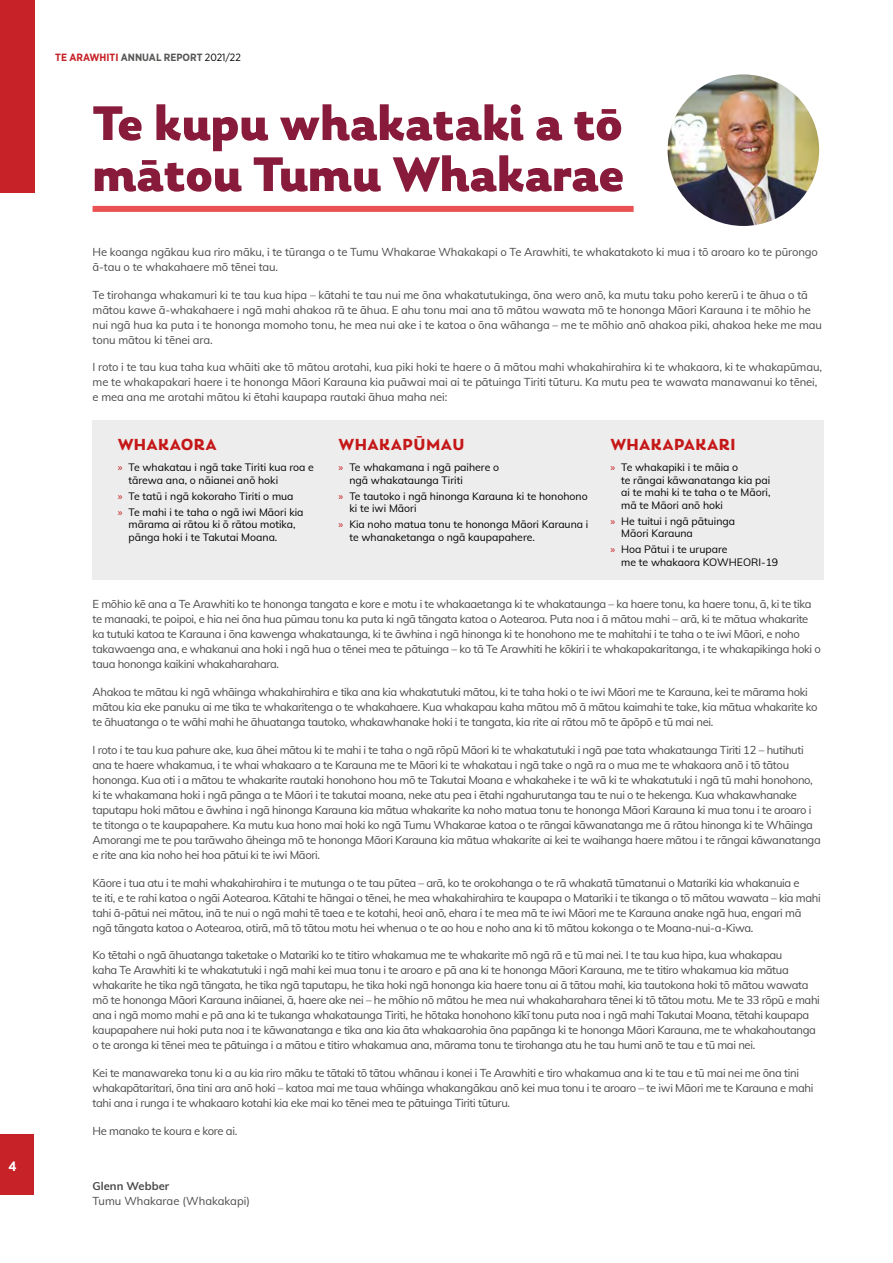
<style>
.page{position:relative;width:893px;height:1263px;background:#fff}
.page>*{position:absolute;margin:0;border:0;box-sizing:border-box;transform-origin:0 0}
.t1{font:900 51px/51px "Laca";color:#881b3c}
.t2{font:700 16.8px "Laca";letter-spacing:.02em;color:#c51718}
.t3{font:700 13.5px "Gotham Narrow";color:#fff}
.t4{font:11.25px/15px "Muli";letter-spacing:-.03em;color:#4a4a49}
.t5{font:11.25px/15px "Muli";letter-spacing:-.01em;color:#4a4a49}
.t6{font:11.25px "Muli";color:#4a4a49}
.t7{font:700 11.25px "Muli";color:#4a4a49}
.t8{font:10.5px/12.6px "Muli";color:#000}
.t9{font:700 10.5px "Gotham Narrow";color:#575756}
.s1{color:#c62227}
.s2{font-weight:400;color:#000}
.s3{color:#c51718}
</style>
<div class="page">
<div style="left:93px;top:206px;width:541px;height:6px;background:#ea5153"></div>
<div style="left:93px;top:420px;width:731px;height:160px;background:#ededed"></div>
<img style="left:668px;top:74px;width:151px;height:152px;border-radius:76px">
<div style="left:0;top:0;width:34px;height:192px;background:#c62227"></div>
<div style="left:0;top:1134px;width:34px;height:61px;background:#c62227"></div>
<p class="t3" style="left:9px;top:1158px;width:10px">4</p>
<p class="t9" style="left:55px;top:51px;width:187px"><span class="s1">TE ARAWHITI</span> ANNUAL REPORT <span class="s2">2021/22</span></p>
<h1 class="t1" style="left:93px;top:97px;width:533px">Te kupu whakataki a tō mātou Tumu Whakarae</h1>
<p class="t5" style="left:93px;top:244px;width:727px">He koanga ngākau kua riro māku, i te tūranga o te Tumu Whakarae Whakakapi o Te Arawhiti, te whakatakoto ki mua i tō aroaro ko te pūrongo ā-tau o te whakahaere mō tēnei tau.</p>
<p class="t5" style="left:93px;top:286px;width:731px">Te tirohanga whakamuri ki te tau kua hipa – kātahi te tau nui me ōna whakatutukinga, ōna wero anō, ka mutu taku poho kererū i te āhua o tā mātou kawe ā-whakahaere i ngā mahi ahakoa rā te āhua. E ahu tonu mai ana tō mātou wawata mō te hononga Māori Karauna i te mōhio he nui ngā hua ka puta i te hononga momoho tonu, he mea nui ake i te katoa o ōna wāhanga – me te mōhio anō ahakoa piki, ahakoa heke me mau tonu mātou ki tēnei ara.</p>
<p class="t5" style="left:93px;top:359px;width:731px">I roto i te tau kua taha kua whāiti ake tō mātou arotahi, kua piki hoki te haere o ā mātou mahi whakahirahira ki te whakaora, ki te whakapūmau, me te whakapakari haere i te hononga Māori Karauna kia puāwai mai ai te pātuinga Tiriti tūturu. Ka mutu pea te wawata manawanui ko tēnei, e mea ana me arotahi mātou ki ētahi kaupapa rautaki āhua maha nei:</p>
<h2 class="t2" style="left:118px;top:434px;width:101px">WHAKAORA</h2>
<p class="t8" style="left:129px;top:460px;width:187px;text-indent:-11px"><span class="s3">»</span> Te whakatau i ngā take Tiriti kua roa e tārewa ana, o nāianei anō hoki</p>
<p class="t8" style="left:118px;top:487px;width:187px;line-height:15.9px"><span class="s3">»</span> Te tatū i ngā kokoraho Tiriti o mua<br><span class="s3">»</span> Te mahi i te taha o ngā iwi Māori kia</p>
<p class="t8" style="left:129px;top:518px;width:169px">mārama ai rātou ki ō rātou motika, pānga hoki i te Takutai Moana.</p>
<h2 class="t2" style="left:339px;top:434px;width:128px">WHAKAPŪMAU</h2>
<p class="t8" style="left:349px;top:460px;width:151px;text-indent:-11px"><span class="s3">»</span> Te whakamana i ngā paihere o ngā whakataunga Tiriti</p>
<p class="t8" style="left:349px;top:489px;width:240px;text-indent:-11px"><span class="s3">»</span> Te tautoko i ngā hinonga Karauna ki te honohono ki te iwi Māori</p>
<p class="t8" style="left:349px;top:518px;width:241px;text-indent:-11px"><span class="s3">»</span> Kia noho matua tonu te hononga Māori Karauna i te whanaketanga o ngā kaupapahere.</p>
<h2 class="t2" style="left:610px;top:434px;width:127px">WHAKAPAKARI</h2>
<p class="t8" style="left:621px;top:460px;width:151px;text-indent:-11px"><span class="s3">»</span> Te whakapiki i te māia o<br>te rāngai kāwanatanga kia pai ai te mahi ki te taha o te Māori, mā te Māori anō hoki</p>
<p class="t8" style="left:621px;top:514px;width:116px;text-indent:-11px"><span class="s3">»</span> He tuitui i ngā pātuinga<br>Māori Karauna</p>
<p class="t8" style="left:621px;top:543px;width:159px;text-indent:-11px"><span class="s3">»</span> Hoa Pātui i te urupare<br>me te whakaora KOWHEORI-19</p>
<p class="t4" style="left:93px;top:596px;width:730px">E mōhio kē ana a Te Arawhiti ko te hononga tangata e kore e motu i te whakaaetanga ki te whakataunga – ka haere tonu, ka haere tonu, ā, ki te tika te manaaki, te poipoi, e hia nei ōna hua pūmau tonu ka puta ki ngā tāngata katoa o Aotearoa. Puta noa i ā mātou mahi – arā, ki te mātua whakarite ka tutuki katoa te Karauna i ōna kawenga whakataunga, ki te āwhina i ngā hinonga ki te honohono me te mahitahi i te taha o te iwi Māori, e noho takawaenga ana, e whakanui ana hoki i ngā hua o tēnei mea te pātuinga – ko tā Te Arawhiti he kōkiri i te whakapakaritanga, i te whakapikinga hoki o taua hononga kaikini whakaharahara.</p>
<p class="t4" style="left:93px;top:684px;width:726px">Ahakoa te mātau ki ngā whāinga whakahirahira e tika ana kia whakatutuki mātou, ki te taha hoki o te iwi Māori me te Karauna, kei te mārama hoki mātou kia eke panuku ai me tika te whakaritenga o te whakahaere. Kua whakapau kaha mātou mō ā mātou kaimahi te take, kia mātua whakarite ko te āhuatanga o te wāhi mahi he āhuatanga tautoko, whakawhanake hoki i te tangata, kia rite ai rātou mō te āpōpō e tū mai nei.</p>
<p class="t4" style="left:93px;top:742px;width:730px">I roto i te tau kua pahure ake, kua āhei mātou ki te mahi i te taha o ngā rōpū Māori ki te whakatutuki i ngā pae tata whakataunga Tiriti 12 – hutihuti ana te haere whakamua, i te whai whakaaro a te Karauna me te Māori ki te whakatau i ngā take o ngā ra o mua me te whakaora anō i tō tātou hononga. Kua oti i a mātou te whakarite rautaki honohono hou mō te Takutai Moana e whakaheke i te wā ki te whakatutuki i ngā tū mahi honohono, ki te whakamana hoki i ngā pānga a te Māori i te takutai moana, neke atu pea i ētahi ngahurutanga tau te nui o te hekenga. Kua whakawhanake taputapu hoki mātou e āwhina i ngā hinonga Karauna kia mātua whakarite ka noho matua tonu te hononga Māori Karauna ki mua tonu i te aroaro i te titonga o te kaupapahere. Ka mutu kua hono mai hoki ko ngā Tumu Whakarae katoa o te rāngai kāwanatanga me ā rātou hinonga ki te Whāinga Amorangi me te pou tarāwaho āheinga mō te hononga Māori Karauna kia mātua whakarite ai kei te waihanga haere mātou i te rāngai kāwanatanga e rite ana kia noho hei hoa pātui ki te iwi Māori.</p>
<p class="t4" style="left:93px;top:874px;width:730px">Kāore i tua atu i te mahi whakahirahira i te mutunga o te tau pūtea – arā, ko te orokohanga o te rā whakatā tūmatanui o Matariki kia whakanuia e<br>te iti, e te rahi katoa o ngāi Aotearoa. Kātahi te hāngai o tēnei, he mea whakahirahira te kaupapa o Matariki i te tikanga o tō mātou wawata – kia mahi tahi ā-pātui nei mātou, inā te nui o ngā mahi tē taea e te kotahi, heoi anō, ehara i te mea mā te iwi Māori me te Karauna anake ngā hua, engari mā ngā tāngata katoa o Aotearoa, otirā, mā tō tātou motu hei whenua o te ao hou e noho ana ki tō mātou kokonga o te Moana-nui-a-Kiwa.</p>
<p class="t4" style="left:93px;top:947px;width:729px">Ko tētahi o ngā āhuatanga taketake o Matariki ko te titiro whakamua me te whakarite mō ngā rā e tū mai nei. I te tau kua hipa, kua whakapau<br>kaha Te Arawhiti ki te whakatutuki i ngā mahi kei mua tonu i te aroaro e pā ana ki te hononga Māori Karauna, me te titiro whakamua kia mātua whakarite he tika ngā tāngata, he tika ngā taputapu, he tika hoki ngā hononga kia haere tonu ai ā tātou mahi, kia tautokona hoki tō mātou wawata mō te hononga Māori Karauna ināianei, ā, haere ake nei – he mōhio nō mātou he mea nui whakaharahara tēnei ki tō tātou motu. Me te 33 rōpū e mahi ana i ngā momo mahi e pā ana ki te tukanga whakataunga Tiriti, he hōtaka honohono kīkī tonu puta noa i ngā mahi Takutai Moana, tētahi kaupapa kaupapahere nui hoki puta noa i te kāwanatanga e tika ana kia āta whakaarohia ōna papānga ki te hononga Māori Karauna, me te whakahoutanga o te aronga ki tēnei mea te pātuinga i a mātou e titiro whakamua ana, mārama tonu te tirohanga atu he tau humi anō te tau e tū mai nei.</p>
<p class="t4" style="left:93px;top:1065px;width:722px">Kei te manawareka tonu ki a au kia riro māku te tātaki tō tātou whānau i konei i Te Arawhiti e tiro whakamua ana ki te tau e tū mai nei me ōna tini whakapātaritari, ōna tini ara anō hoki – katoa mai me taua whāinga whakangākau anō kei mua tonu i te aroaro – te iwi Māori me te Karauna e mahi tahi ana i runga i te whakaaro kotahi kia eke mai ko tēnei mea te pātuinga Tiriti tūturu.</p>
<p class="t4" style="left:93px;top:1123px;width:146px">He manako te koura e kore ai.</p>
<p class="t7" style="left:93px;top:1178px;width:78px">Glenn Webber</p>
<p class="t6" style="left:93px;top:1193px;width:159px">Tumu Whakarae (Whakakapi)</p>
</div>
